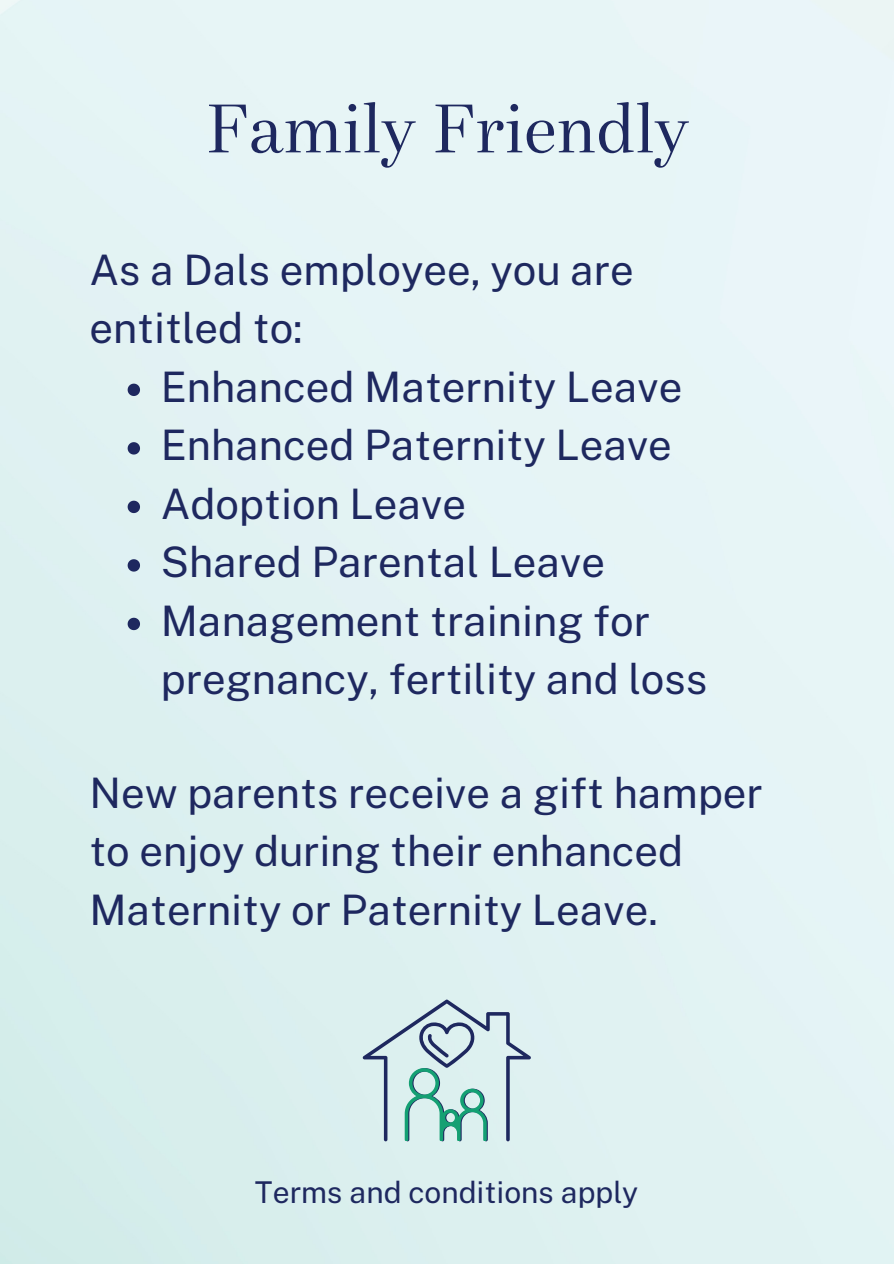
<style>
.page{position:relative;width:894px;height:1264px;background:#fff}
.page>*{position:absolute;margin:0;border:0;box-sizing:border-box;transform-origin:0 0}
.t1{font:67.5px "Bressay Display";color:#1e285f}
.t2{font:42px/58.5px "Public Sans";color:#1e285f}
.t3{font:30px "Public Sans";color:#1e285f}
</style>
<div class="page">
<img style="left:0;top:0;width:893px;height:1263px">
<svg style="left:128px;top:383px;width:12px;height:13px"></svg>
<svg style="left:128px;top:442px;width:12px;height:12px"></svg>
<svg style="left:128px;top:500px;width:12px;height:13px"></svg>
<svg style="left:128px;top:559px;width:12px;height:12px"></svg>
<svg style="left:128px;top:617px;width:12px;height:13px"></svg>
<svg style="left:362px;top:999px;width:168px;height:142px;background:#bdd7d9"></svg>
<p class="t1" style="left:205px;top:84px;width:485px">Family Friendly</p>
<h1 class="t2" style="left:89px;top:240px;width:545px">As a Dals employee, you are entitled to:</h1>
<h2 class="t2" style="left:161px;top:357px;width:523px">Enhanced Maternity Leave</h2>
<p class="t2" style="left:161px;top:415px;width:512px">Enhanced Paternity Leave</p>
<p class="t2" style="left:161px;top:474px;width:306px">Adoption Leave</p>
<p class="t2" style="left:161px;top:532px;width:445px">Shared Parental Leave</p>
<p class="t2" style="left:161px;top:591px;width:548px">Management training for pregnancy, fertility and loss</p>
<p class="t2" style="left:89px;top:763px;width:674px">New parents receive a gift hamper to enjoy during their enhanced<br>Maternity or Paternity Leave.</p>
<h2 class="t3" style="left:255px;top:1174px;width:384px">Terms and conditions apply</h2>
</div>
